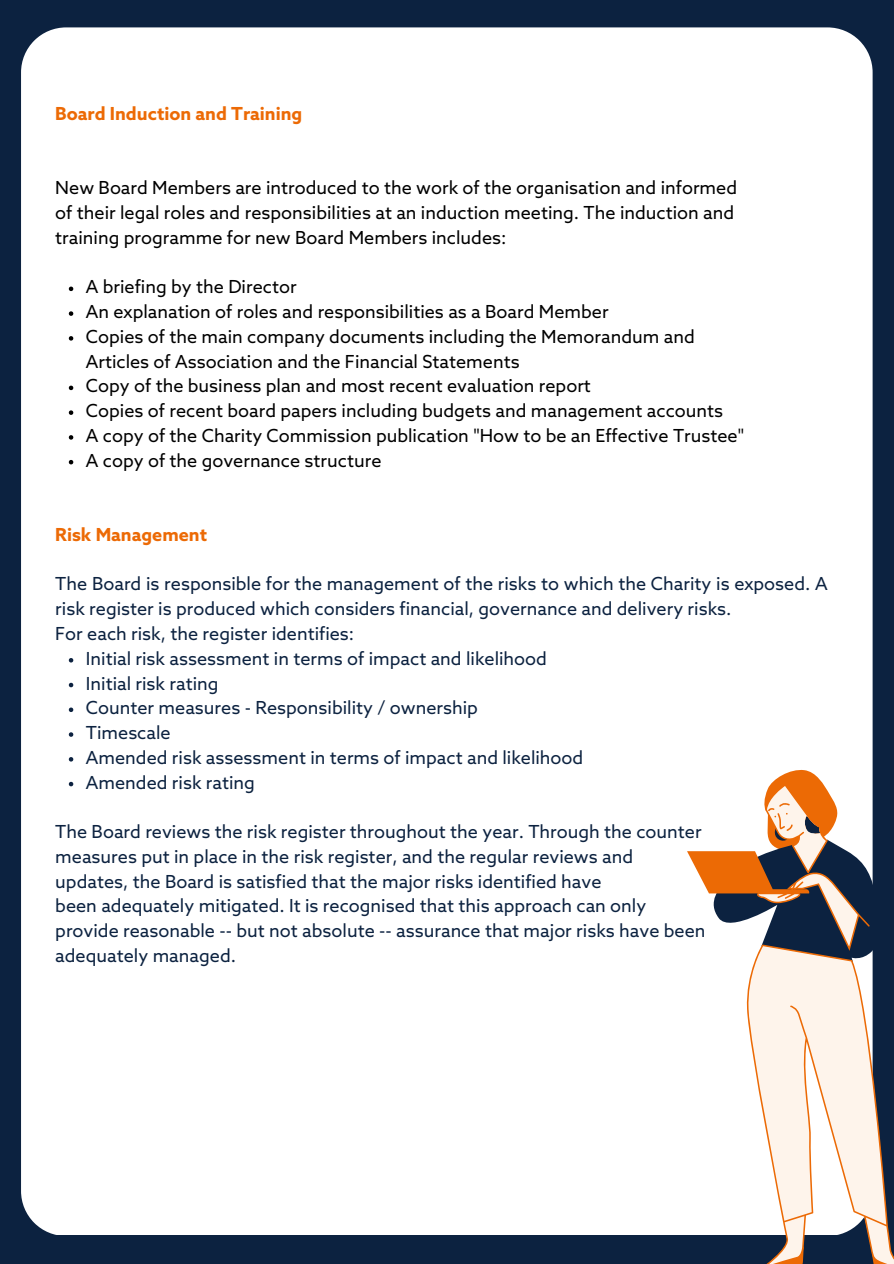
<style>
.page{position:relative;width:894px;height:1264px;background:#fff}
.page>*{position:absolute;margin:0;border:0;box-sizing:border-box;transform-origin:0 0}
.t1{font:18px/24.8px "Azo Sans";color:#0c2240}
.t2{font:18px/24.8px "Azo Sans";color:#000}
.t3{font:700 18px "Azo Sans";color:#ec6a05}
</style>
<div class="page">
<div style="left:0;top:0;width:893px;height:1263px;background:#0c2240"></div>
<div style="left:21px;top:27px;width:851px;height:1207px;background:#fff"></div>
<svg style="left:753px;top:770px;width:120px;height:14px;background:#f8d1b3"></svg>
<svg style="left:686px;top:813px;width:59px;height:148px;background:#e3c8b3"></svg>
<svg style="left:745px;top:784px;width:148px;height:479px"></svg>
<svg style="left:69px;top:286px;width:4px;height:5px"></svg>
<svg style="left:69px;top:311px;width:4px;height:5px"></svg>
<svg style="left:69px;top:336px;width:4px;height:4px"></svg>
<svg style="left:69px;top:385px;width:4px;height:5px"></svg>
<svg style="left:69px;top:410px;width:4px;height:5px"></svg>
<svg style="left:69px;top:435px;width:4px;height:4px"></svg>
<svg style="left:69px;top:460px;width:4px;height:4px"></svg>
<svg style="left:69px;top:658px;width:4px;height:4px"></svg>
<svg style="left:69px;top:682px;width:4px;height:5px"></svg>
<svg style="left:69px;top:707px;width:4px;height:5px"></svg>
<svg style="left:69px;top:732px;width:4px;height:4px"></svg>
<svg style="left:69px;top:757px;width:4px;height:4px"></svg>
<svg style="left:69px;top:781px;width:4px;height:5px"></svg>
<p class="t3" style="left:55px;top:104px;width:248px">Board Induction and Training</p>
<p class="t2" style="left:55px;top:177px;width:683px">New Board Members are introduced to the work of the organisation and informed of their legal roles and responsibilities at an induction meeting. The induction and training programme for new Board Members includes:</p>
<p class="t2" style="left:86px;top:276px;width:659px">A briefing by the Director<br>An explanation of roles and responsibilities as a Board Member<br>Copies of the main company documents including the Memorandum and Articles of Association and the Financial Statements<br>Copy of the business plan and most recent evaluation report<br>Copies of recent board papers including budgets and management accounts<br>A copy of the Charity Commission publication "How to be an Effective Trustee" A copy of the governance structure</p>
<p class="t3" style="left:55px;top:525px;width:153px">Risk Management</p>
<p class="t1" style="left:55px;top:573px;width:773px">The Board is responsible for the management of the risks to which the Charity is exposed. A</p>
<p class="t1" style="left:55px;top:598px;width:677px">risk register is produced which considers financial, governance and delivery risks.</p>
<p class="t1" style="left:55px;top:622px;width:300px">For each risk, the register identifies:</p>
<p class="t1" style="left:86px;top:647px;width:462px">Initial risk assessment in terms of impact and likelihood</p>
<p class="t1" style="left:86px;top:672px;width:134px">Initial risk rating</p>
<p class="t1" style="left:86px;top:697px;width:393px">Counter measures - Responsibility / ownership</p>
<p class="t1" style="left:86px;top:721px;width:86px">Timescale</p>
<p class="t1" style="left:86px;top:746px;width:499px">Amended risk assessment in terms of impact and likelihood</p>
<p class="t1" style="left:86px;top:771px;width:170px">Amended risk rating</p>
<p class="t1" style="left:55px;top:820px;width:651px">The Board reviews the risk register throughout the year. Through the counter measures put in place in the risk register, and the regular reviews and updates, the Board is satisfied that the major risks identified have<br>been adequately mitigated. It is recognised that this approach can only provide reasonable -- but not absolute -- assurance that major risks have been adequately managed.</p>
</div>
